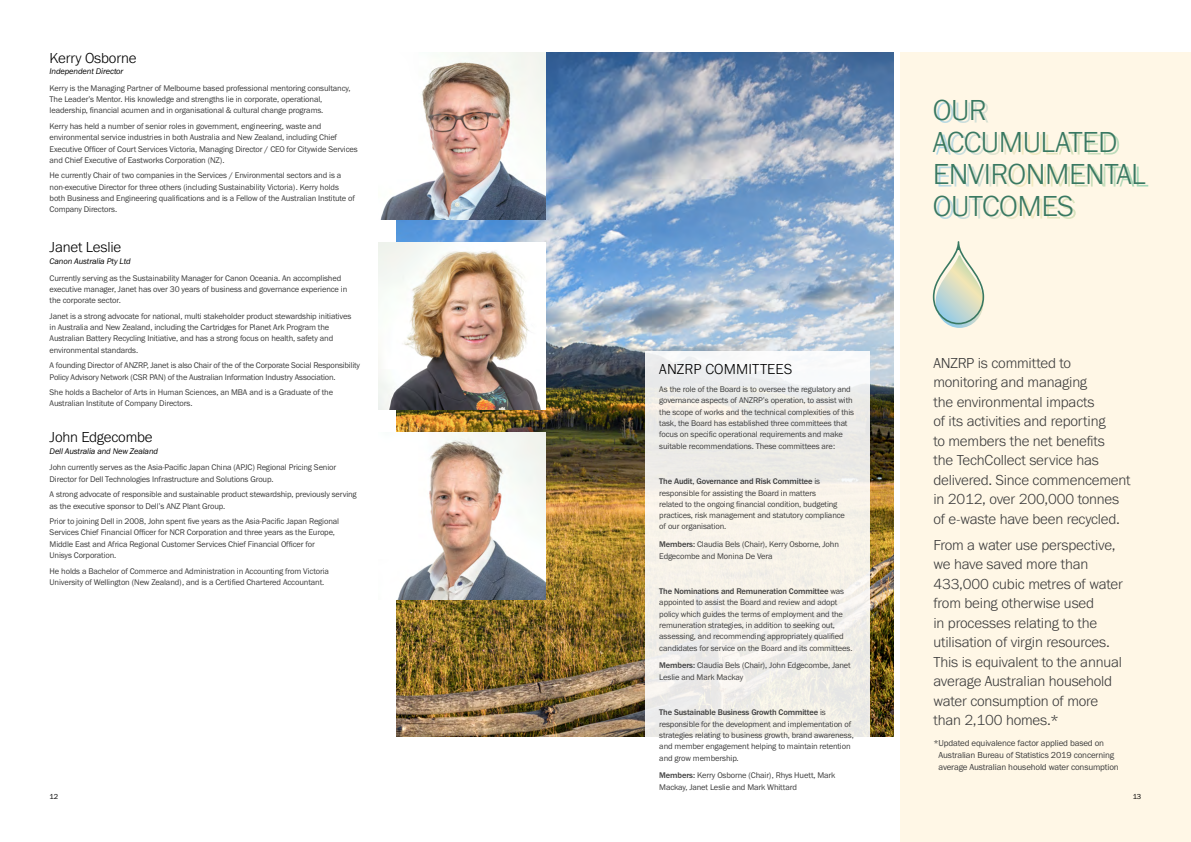
<style>
.page{position:relative;width:1191px;height:842px;background:#fff}
.page>*{position:absolute;margin:0;border:0;box-sizing:border-box;transform-origin:0 0}
.t1{font:300 30px/32px "Franklin Gothic URW";letter-spacing:-.015em;color:#397962}
.t2{font:300 15px/19.5px "Franklin Gothic URW";letter-spacing:-.01em;color:#3c3c3c}
.t3{font:300 15px "Franklin Gothic URW";letter-spacing:-.01em;color:#000}
.t4{font:300 15px "Franklin Gothic URW";letter-spacing:.01em;color:#000}
.t5{font:9px/12.3px "Franklin Gothic URW Boo";letter-spacing:-.015em;color:#3c3c3c}
.t6{font:8.5px/11.3px "Franklin Gothic URW Boo";letter-spacing:-.015em;color:#3c3c3c}
.t7{font:500 8.5px "Franklin Gothic URW";letter-spacing:-.015em;color:#3c3c3c}
.t8{font:8.5px "Franklin Gothic URW Boo Ita";letter-spacing:-.015em;color:#000}
.t9{font:7.5px "Franklin Gothic URW Boo";color:#000}
.s1{font-family:"Franklin Gothic URW Boo";font-weight:400}
.s2{font-family:"Franklin Gothic URW";font-weight:500}
</style>
<div class="page">
<img style="left:397px;top:53px;width:496px;height:684px">
<img style="left:380px;top:53px;width:166px;height:167px">
<img style="left:378px;top:242px;width:168px;height:168px">
<img style="left:397px;top:432px;width:149px;height:167px">
<svg style="left:645px;top:351px;width:224px;height:386px;background:#f1efea"></svg>
<div style="left:900px;top:53px;width:291px;height:789px;background:#fff7e5"></div>
<svg style="left:932px;top:241px;width:52px;height:87px"></svg>
<h2 class="t3" style="left:50px;top:48px;width:88px">Kerry Osborne</h2>
<p class="t8" style="left:50px;top:66px;width:75px">Independent Director</p>
<p class="t6" style="left:50px;top:82px;width:302px">Kerry is the Managing Partner of Melbourne based professional mentoring consultancy,<br>The Leader’s Mentor. His knowledge and strengths lie in corporate, operational, leadership, financial acumen and in organisational &amp; cultural change programs.</p>
<p class="t6" style="left:50px;top:120px;width:310px">Kerry has held a number of senior roles in government, engineering, waste and environmental service industries in both Australia and New Zealand, including Chief Executive Officer of Court Services Victoria, Managing Director / CEO for Citywide Services and Chief Executive of Eastworks Corporation (NZ).</p>
<p class="t6" style="left:50px;top:170px;width:307px">He currently Chair of two companies in the Services / Environmental sectors and is a non-executive Director for three others (including Sustainability Victoria). Kerry holds both Business and Engineering qualifications and is a Fellow of the Australian Institute of Company Directors.</p>
<h2 class="t3" style="left:50px;top:238px;width:73px">Janet Leslie</h2>
<p class="t8" style="left:50px;top:256px;width:83px">Canon Australia Pty Ltd</p>
<p class="t6" style="left:50px;top:272px;width:299px">Currently serving as the Sustainability Manager for Canon Oceania. An accomplished executive manager, Janet has over 30 years of business and governance experience in the corporate sector.</p>
<p class="t6" style="left:50px;top:310px;width:303px">Janet is a strong advocate for national, multi stakeholder product stewardship initiatives in Australia and New Zealand, including the Cartridges for Planet Ark Program the Australian Battery Recycling Initiative, and has a strong focus on health, safety and environmental standards.</p>
<p class="t6" style="left:50px;top:360px;width:312px">A founding Director of ANZRP, Janet is also Chair of the of the Corporate Social Responsibility<br>Policy Advisory Network (CSR PAN) of the Australian Information Industry Association.</p>
<p class="t6" style="left:50px;top:386px;width:285px">She holds a Bachelor of Arts in Human Sciences, an MBA and is a Graduate of the<br>Australian Institute of Company Directors.</p>
<h2 class="t3" style="left:50px;top:428px;width:105px">John Edgecombe</h2>
<p class="t8" style="left:50px;top:445px;width:110px">Dell Australia and New Zealand</p>
<p class="t6" style="left:50px;top:462px;width:288px">John currently serves as the Asia-Pacific Japan China (APJC) Regional Pricing Senior<br>Director for Dell Technologies Infrastructure and Solutions Group.</p>
<p class="t6" style="left:50px;top:489px;width:309px">A strong advocate of responsible and sustainable product stewardship, previously serving as the executive sponsor to Dell’s ANZ Plant Group.</p>
<p class="t6" style="left:50px;top:515px;width:291px">Prior to joining Dell in 2008, John spent five years as the Asia-Pacific Japan Regional Services Chief Financial Officer for NCR Corporation and three years as the Europe, Middle East and Africa Regional Customer Services Chief Financial Officer for Unisys Corporation.</p>
<p class="t6" style="left:50px;top:565px;width:281px">He holds a Bachelor of Commerce and Administration in Accounting from Victoria<br>University of Wellington (New Zealand), and is a Certified Chartered Accountant.</p>
<h2 class="t4" style="left:659px;top:360px;width:134px">ANZRP COMMITTEES</h2>
<p class="t6" style="left:659px;top:383px;width:196px">As the role of the Board is to oversee the regulatory and governance aspects of ANZRP’s operation, to assist with the scope of works and the technical complexities of this task, the Board has established three committees that focus on specific operational requirements and make suitable recommendations. These committees are:</p>
<p class="t7" style="left:659px;top:476px;width:162px">The Audit, Governance and Risk Committee <span class="s1">is</span></p>
<p class="t6" style="left:659px;top:487px;width:187px">responsible for assisting the Board in matters<br>related to the ongoing financial condition, budgeting practices, risk management and statutory compliance of our organisation.</p>
<p class="t6" style="left:659px;top:539px;width:181px"><span class="s2">Members:</span> Claudia Bels (Chair), Kerry Osborne, John<br>Edgecombe and Monina De Vera</p>
<p class="t7" style="left:659px;top:586px;width:186px">The Nominations and Remuneration Committee <span class="s1">was</span></p>
<p class="t6" style="left:659px;top:597px;width:195px">appointed to assist the Board and review and adopt policy which guides the terms of employment and the remuneration strategies, in addition to seeking out, assessing, and recommending appropriately qualified candidates for service on the Board and its committees.</p>
<p class="t6" style="left:659px;top:660px;width:193px"><span class="s2">Members:</span> Claudia Bels (Chair), John Edgecombe, Janet<br>Leslie and Mark Mackay</p>
<p class="t7" style="left:659px;top:707px;width:168px">The Sustainable Business Growth Committee <span class="s1">is</span></p>
<p class="t6" style="left:659px;top:718px;width:196px">responsible for the development and implementation of strategies relating to business growth, brand awareness, and member engagement helping to maintain retention and grow membership.</p>
<p class="t6" style="left:659px;top:770px;width:178px"><span class="s2">Members:</span> Kerry Osborne (Chair), Rhys Huett, Mark<br>Mackay, Janet Leslie and Mark Whittard</p>
<h1 class="t1" style="left:932px;top:93px;width:214px">OUR<br>ACCUMULATED<br>ENVIRONMENTAL<br>OUTCOMES</h1>
<p class="t2" style="left:933px;top:353px;width:199px">ANZRP is committed to monitoring and managing<br>the environmental impacts<br>of its activities and reporting<br>to members the net benefits<br>the TechCollect service has delivered. Since commencement in 2012, over 200,000 tonnes of e-waste have been recycled.</p>
<p class="t2" style="left:933px;top:535px;width:191px">From a water use perspective, we have saved more than<br>433,000 cubic metres of water from being otherwise used<br>in processes relating to the utilisation of virgin resources.<br>This is equivalent to the annual average Australian household water consumption of more than 2,100 homes.*</p>
<p class="t5" style="left:938px;top:736px;width:182px;text-indent:-5px">*Updated equivalence factor applied based on<br>Australian Bureau of Statistics 2019 concerning average Australian household water consumption</p>
<p class="t9" style="left:50px;top:792px;width:10px">12</p>
<p class="t9" style="left:1132px;top:792px;width:10px">13</p>
</div>
